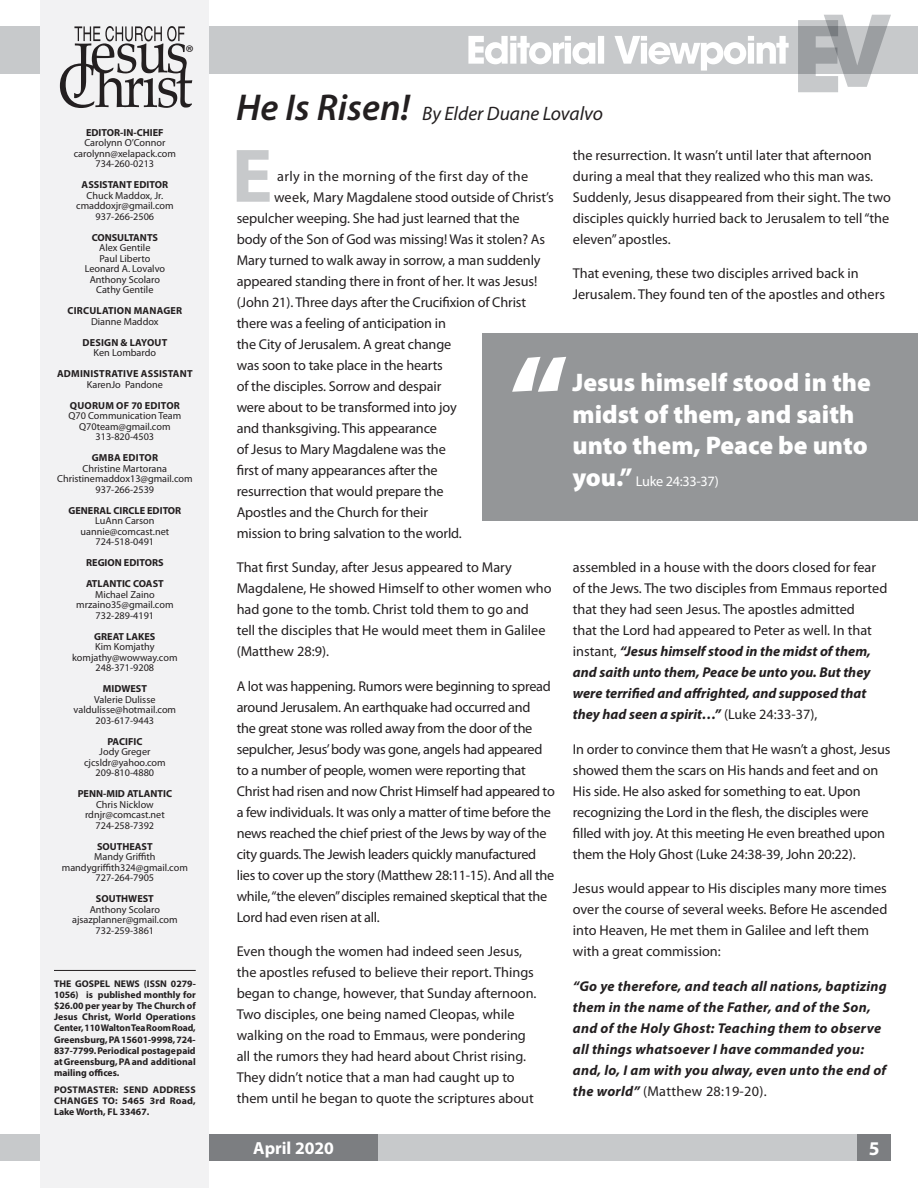
<style>
.page{position:relative;width:918px;height:1188px;background:#fff}
.page>*{position:absolute;margin:0;border:0;box-sizing:border-box;transform-origin:0 0}
.t1{font:900 118.95px "Myriad Pro";color:#fff}
.t2{font:700 76.5px "Myriad Pro";color:#c7c9cb}
.t3{font:900 25.5px/31.5px "Myriad Pro";color:#fff}
.t4{font:19.95px "Myriad Pro";color:#231f20}
.t5{font:italic 19.5px "Myriad Pro";color:#231f20}
.t6{font:700 19.5px "Myriad Pro";color:#fff}
.t7{font:700 17.55px "Myriad Pro";color:#fff}
.t8{font:14.25px/21px "Myriad Pro";letter-spacing:-.01em;color:#231f20}
.t9{font:italic 700 14.25px/21px "Myriad Pro";letter-spacing:.02em;color:#231f20}
.t10{font:14.25px "Myriad Pro";letter-spacing:.02em;color:#231f20}
.t11{font:14.25px "Myriad Pro";letter-spacing:-.02em;color:#fff}
.t12{font:10.2px/10.5px "Myriad Pro";color:#231f20;text-align:center}
.t13{font:700 10.2px/21px "Myriad Pro";color:#231f20}
.t14{font:700 10.2px "Myriad Pro";letter-spacing:.02em;color:#231f20}
.t15{font:700 9.75px/11.1px "Myriad Pro";color:#231f20;text-align:justify}
.s1{font-weight:600;font-size:37.5px}
.s2{font-weight:900;font-size:25.5px}
.s3{font-weight:700;font-style:italic}
.s4{font-weight:400;font-style:normal}
</style>
<div class="page">
<div style="left:0;top:1134px;width:891px;height:27px;background:#c7c9cb"></div>
<div style="left:857px;top:1134px;width:34px;height:27px;background:#7c7e81"></div>
<div style="left:0;top:26px;width:918px;height:47px;background:#c7c9cb"></div>
<div style="left:40px;top:0;width:169px;height:1188px;background:#f2f2f3"></div>
<hr style="left:54px;top:970px;width:142px;height:1px;background:#231f20">
<svg style="left:798px;top:15px;width:93px;height:77px"></svg>
<svg style="left:468px;top:36px;width:321px;height:35px"></svg>
<svg style="left:60px;top:26px;width:132px;height:82px"></svg>
<div style="left:209px;top:1134px;width:169px;height:27px;background:#7c7e81"></div>
<div style="left:483px;top:333px;width:435px;height:188px;background:#949698"></div>
<h3 class="t4" style="left:185px;top:40px;width:10px">®</h3>
<p class="t13" style="left:86px;top:122px;width:79px">EDITOR-IN-CHIEF</p>
<p class="t12" style="left:74px;top:138px;width:104px">Carolynn O’Connor carolynn@xelapack.com<br>734-260-0213</p>
<p class="t13" style="left:82px;top:174px;width:88px">ASSISTANT EDITOR</p>
<p class="t12" style="left:76px;top:190px;width:99px">Chuck Maddox, Jr. cmaddoxjr@gmail.com<br>937-266-2506</p>
<p class="t13" style="left:92px;top:227px;width:68px">CONSULTANTS</p>
<p class="t12" style="left:85px;top:243px;width:82px">Alex Gentile<br>Paul Liberto<br>Leonard A. Lovalvo<br>Anthony Scolaro<br>Cathy Gentile</p>
<p class="t14" style="left:68px;top:304px;width:116px">CIRCULATION MANAGER</p>
<p class="t12" style="left:91px;top:316px;width:69px">Dianne Maddox</p>
<p class="t14" style="left:83px;top:336px;width:86px">DESIGN &amp; LAYOUT</p>
<p class="t12" style="left:94px;top:348px;width:64px">Ken Lombardo</p>
<p class="t14" style="left:57px;top:367px;width:137px">ADMINISTRATIVE ASSISTANT</p>
<p class="t12" style="left:87px;top:379px;width:78px">KarenJo Pandone</p>
<p class="t14" style="left:70px;top:399px;width:112px">QUORUM OF 70 EDITOR</p>
<p class="t12" style="left:68px;top:411px;width:114px">Q70 Communication Team<br>Q70team@gmail.com<br>313-820-4503</p>
<p class="t14" style="left:92px;top:451px;width:68px">GMBA EDITOR</p>
<p class="t12" style="left:57px;top:463px;width:137px">Christine Martorana<br>Christinemaddox13@gmail.com<br>937-266-2539</p>
<p class="t13" style="left:68px;top:500px;width:114px">GENERAL CIRCLE EDITOR</p>
<p class="t12" style="left:81px;top:515px;width:90px">LuAnn Carson uannie@comcast.net<br>724-518-0491</p>
<p class="t13" style="left:86px;top:552px;width:79px">REGION EDITORS<br>ATLANTIC COAST</p>
<p class="t12" style="left:76px;top:589px;width:99px">Michael Zaino mrzaino35@gmail.com<br>732-289-4191</p>
<p class="t13" style="left:94px;top:626px;width:63px">GREAT LAKES</p>
<p class="t12" style="left:72px;top:641px;width:107px">Kim Komjathy komjathy@wowway.com<br>248-371-9208</p>
<p class="t13" style="left:103px;top:678px;width:46px">MIDWEST</p>
<p class="t12" style="left:74px;top:694px;width:104px">Valerie Dulisse valdulisse@hotmail.com<br>203-617-9443</p>
<p class="t13" style="left:107px;top:731px;width:37px">PACIFIC</p>
<p class="t12" style="left:84px;top:746px;width:83px">Jody Greger cjcsldr@yahoo.com<br>209-810-4880</p>
<p class="t13" style="left:78px;top:783px;width:96px">PENN-MID ATLANTIC</p>
<p class="t12" style="left:85px;top:799px;width:81px">Chris Nicklow rdnjr@comcast.net<br>724-258-7392</p>
<p class="t13" style="left:97px;top:835px;width:57px">SOUTHEAST</p>
<p class="t12" style="left:62px;top:851px;width:127px">Mandy Griffith mandygriffith324@gmail.com<br>727-264-7905</p>
<p class="t13" style="left:96px;top:888px;width:59px">SOUTHWEST</p>
<p class="t12" style="left:72px;top:904px;width:107px">Anthony Scolaro ajsazplanner@gmail.com<br>732-259-3861</p>
<p class="t15" style="left:54px;top:978px;width:143px">THE GOSPEL NEWS (ISSN 0279- 1056) is published monthly for $26.00 per year by The Church of Jesus Christ, World Operations Center, 110 Walton Tea Room Road, Greensburg, PA 15601-9998, 724- 837-7799. Periodical postage paid at Greensburg, PA and additional mailing offices.</p>
<p class="t15" style="left:54px;top:1084px;width:143px">POSTMASTER: SEND ADDRESS CHANGES TO: 5465 3rd Road, Lake Worth, FL 33467.</p>
<h3 class="t5" style="left:236px;top:101px;width:368px"><span class="s1">He Is Risen!</span> By Elder Duane Lovalvo</h3>
<p class="t8" style="left:573px;top:144px;width:319px">the resurrection. It wasn’t until later that afternoon during a meal that they realized who this man was.<br>Suddenly, Jesus disappeared from their sight. The two disciples quickly hurried back to Jerusalem to tell “the eleven” apostles.</p>
<p class="t8" style="left:573px;top:263px;width:314px">That evening, these two disciples arrived back in<br>Jerusalem. They found ten of the apostles and others</p>
<h2 class="t2" style="left:232px;top:126px;width:42px">E</h2>
<p class="t10" style="left:277px;top:167px;width:252px">arly in the morning of the first day of the</p>
<p class="t8" style="left:274px;top:186px;width:281px">week, Mary Magdalene stood outside of Christ’s</p>
<p class="t8" style="left:237px;top:207px;width:284px">sepulcher weeping. She had just learned that the</p>
<p class="t8" style="left:237px;top:228px;width:310px">body of the Son of God was missing! Was it stolen? As</p>
<p class="t8" style="left:237px;top:249px;width:305px">Mary turned to walk away in sorrow, a man suddenly</p>
<p class="t8" style="left:237px;top:270px;width:302px">appeared standing there in front of her. It was Jesus!</p>
<p class="t8" style="left:237px;top:291px;width:291px">(John 21). Three days after the Crucifixion of Christ</p>
<p class="t8" style="left:237px;top:312px;width:211px">there was a feeling of anticipation in</p>
<p class="t8" style="left:237px;top:333px;width:216px">the City of Jerusalem. A great change</p>
<p class="t8" style="left:237px;top:354px;width:208px">was soon to take place in the hearts</p>
<p class="t8" style="left:237px;top:375px;width:206px">of the disciples. Sorrow and despair</p>
<p class="t8" style="left:237px;top:396px;width:222px">were about to be transformed into joy</p>
<p class="t8" style="left:237px;top:417px;width:202px">and thanksgiving. This appearance</p>
<p class="t8" style="left:237px;top:438px;width:211px">of Jesus to Mary Magdalene was the</p>
<p class="t8" style="left:237px;top:459px;width:202px">first of many appearances after the</p>
<p class="t8" style="left:237px;top:480px;width:208px">resurrection that would prepare the</p>
<p class="t8" style="left:237px;top:501px;width:193px">Apostles and the Church for their</p>
<p class="t8" style="left:237px;top:522px;width:227px">mission to bring salvation to the world.</p>
<p class="t8" style="left:237px;top:557px;width:316px">That first Sunday, after Jesus appeared to Mary Magdalene, He showed Himself to other women who had gone to the tomb. Christ told them to go and<br>tell the disciples that He would meet them in Galilee (Matthew 28:9).</p>
<p class="t8" style="left:237px;top:675px;width:320px">A lot was happening. Rumors were beginning to spread around Jerusalem. An earthquake had occurred and<br>the great stone was rolled away from the door of the sepulcher, Jesus’ body was gone, angels had appeared to a number of people, women were reporting that Christ had risen and now Christ Himself had appeared to a few individuals. It was only a matter of time before the news reached the chief priest of the Jews by way of the city guards. The Jewish leaders quickly manufactured lies to cover up the story (Matthew 28:11-15). And all the while, “the eleven” disciples remained skeptical that the Lord had even risen at all.</p>
<p class="t8" style="left:237px;top:941px;width:301px">Even though the women had indeed seen Jesus, the apostles refused to believe their report. Things began to change, however, that Sunday afternoon.<br>Two disciples, one being named Cleopas, while walking on the road to Emmaus, were pondering all the rumors they had heard about Christ rising.<br>They didn’t notice that a man had caught up to them until he began to quote the scriptures about</p>
<h1 class="t1" style="left:510px;top:320px;width:61px">“</h1>
<h3 class="t3" style="left:573px;top:366px;width:300px">Jesus himself stood in the midst of them, and saith unto them, Peace be unto</h3>
<p class="t11" style="left:573px;top:472px;width:148px"><span class="s2">you.”</span> Luke 24:33-37)</p>
<p class="t8" style="left:573px;top:557px;width:316px">assembled in a house with the doors closed for fear of the Jews. The two disciples from Emmaus reported that they had seen Jesus. The apostles admitted<br>that the Lord had appeared to Peter as well. In that instant, <span class="s3">“Jesus himself stood in the midst of them, and saith unto them, Peace be unto you. But they were terrified and affrighted, and supposed that they had seen a spirit…”</span> (Luke 24:33-37),</p>
<p class="t8" style="left:573px;top:738px;width:319px">In order to convince them that He wasn’t a ghost, Jesus showed them the scars on His hands and feet and on His side. He also asked for something to eat. Upon recognizing the Lord in the flesh, the disciples were filled with joy. At this meeting He even breathed upon them the Holy Ghost (Luke 24:38-39, John 20:22).</p>
<p class="t8" style="left:573px;top:878px;width:316px">Jesus would appear to His disciples many more times over the course of several weeks. Before He ascended into Heaven, He met them in Galilee and left them with a great commission:</p>
<p class="t9" style="left:573px;top:975px;width:315px">“Go ye therefore, and teach all nations, baptizing them in the name of the Father, and of the Son, and of the Holy Ghost: Teaching them to observe all things whatsoever I have commanded you: and, lo, I am with you alway, even unto the end of the world” <span class="s4">(Matthew 28:19-20).</span></p>
<p class="t7" style="left:253px;top:1137px;width:82px">April 2020</p>
<h3 class="t6" style="left:869px;top:1136px;width:12px">5</h3>
</div>
